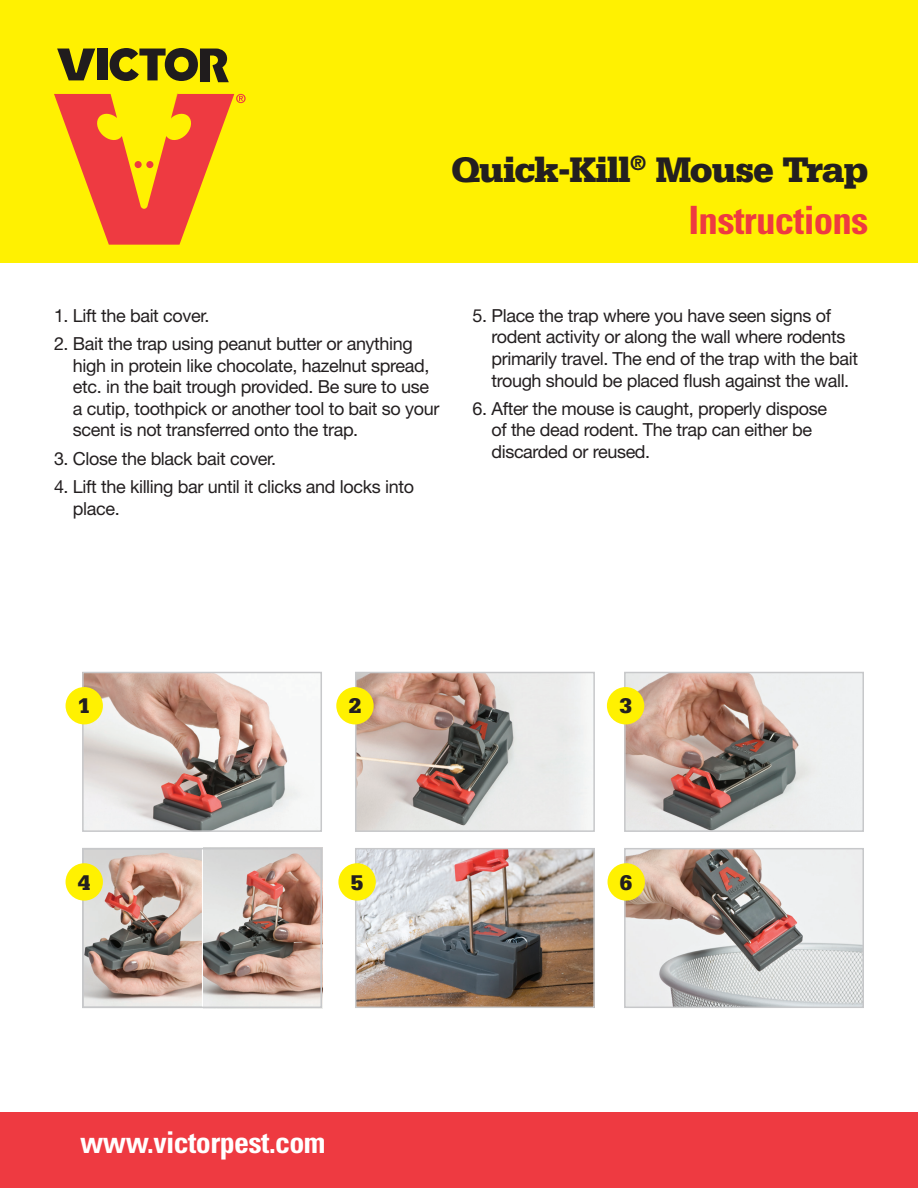
<style>
.page{position:relative;width:918px;height:1188px;background:#fff}
.page>*{position:absolute;margin:0;border:0;box-sizing:border-box;transform-origin:0 0}
.t1{font:700 condensed 39px "Univers LT Std";letter-spacing:-.02em;color:#ee3a41}
.t2{font:900 37.5px "Serifa Std";letter-spacing:-.03em;color:#231f20}
.t3{font:700 condensed 30px "Univers LT Std";letter-spacing:-.02em;color:#fff}
.t4{font:900 22.5px "Serifa Std";color:#231f20}
.t5{font:18px/21.6px "Helvetica Neue LT Std";letter-spacing:-.02em;color:#231f20}
</style>
<div class="page">
<div style="left:0;top:0;width:918px;height:264px;background:#fff101"></div>
<svg style="left:54px;top:94px;width:192px;height:151px"></svg>
<svg style="left:57px;top:49px;width:38px;height:31px"></svg>
<div style="left:97px;top:49px;width:10px;height:31px;background:#201c1d"></div>
<svg style="left:110px;top:48px;width:119px;height:34px"></svg>
<img style="left:627px;top:675px;width:234px;height:154px">
<div style="left:624px;top:672px;width:240px;height:160px;border:2px solid #c7c8ca"></div>
<img style="left:358px;top:675px;width:234px;height:154px">
<div style="left:355px;top:672px;width:240px;height:160px;border:2px solid #c7c8ca"></div>
<img style="left:85px;top:675px;width:233px;height:154px">
<div style="left:82px;top:672px;width:240px;height:160px;border:2px solid #c7c8ca"></div>
<img style="left:85px;top:851px;width:117px;height:154px">
<img style="left:358px;top:851px;width:234px;height:154px">
<div style="left:355px;top:848px;width:240px;height:160px;border:2px solid #c7c8ca"></div>
<img style="left:627px;top:851px;width:234px;height:154px">
<div style="left:624px;top:848px;width:240px;height:160px;border:2px solid #c7c8ca"></div>
<div style="left:66px;top:687px;width:37px;height:37px;background:#fff101;border-radius:50%"></div>
<div style="left:338px;top:863px;width:38px;height:38px;background:#fff101;border-radius:50%"></div>
<div style="left:608px;top:863px;width:37px;height:38px;background:#fff101;border-radius:50%"></div>
<div style="left:336px;top:687px;width:38px;height:37px;background:#fff101;border-radius:50%"></div>
<div style="left:607px;top:687px;width:37px;height:37px;background:#fff101;border-radius:50%"></div>
<div style="left:0;top:1112px;width:918px;height:76px;background:#ee3a41"></div>
<img style="left:203px;top:851px;width:116px;height:154px">
<div style="left:82px;top:848px;width:240px;height:160px;border:2px solid #c7c8ca"></div>
<div style="left:66px;top:863px;width:37px;height:38px;background:#fff101;border-radius:50%"></div>
<h2 class="t2" style="left:451px;top:148px;width:419px">Quick-Kill<sup>®</sup> Mouse Trap</h2>
<h1 class="t1" style="left:689px;top:196px;width:181px">Instructions</h1>
<p class="t5" style="left:54px;top:304px;width:157px">1. Lift the bait cover.</p>
<p class="t5" style="left:73px;top:333px;width:368px;text-indent:-19px">2. Bait the trap using peanut butter or anything high in protein like chocolate, hazelnut spread, etc. in the bait trough provided. Be sure to use a cutip, toothpick or another tool to bait so your scent is not transferred onto the trap.</p>
<p class="t5" style="left:54px;top:447px;width:224px">3. Close the black bait cover.</p>
<p class="t5" style="left:73px;top:476px;width:343px;text-indent:-19px">4. Lift the killing bar until it clicks and locks into place.</p>
<p class="t5" style="left:491px;top:304px;width:368px;text-indent:-19px">5. Place the trap where you have seen signs of rodent activity or along the wall where rodents primarily travel. The end of the trap with the bait trough should be placed flush against the wall.</p>
<p class="t5" style="left:491px;top:397px;width:337px;text-indent:-19px">6. After the mouse is caught, properly dispose of the dead rodent. The trap can either be discarded or reused.</p>
<p class="t4" style="left:78px;top:693px;width:14px">1</p>
<p class="t4" style="left:78px;top:869px;width:14px">4</p>
<p class="t4" style="left:349px;top:693px;width:14px">2</p>
<p class="t4" style="left:619px;top:693px;width:14px">3</p>
<p class="t4" style="left:351px;top:869px;width:14px">5</p>
<p class="t4" style="left:620px;top:869px;width:14px">6</p>
<h3 class="t3" style="left:80px;top:1124px;width:247px">www.victorpest.com</h3>
</div>
